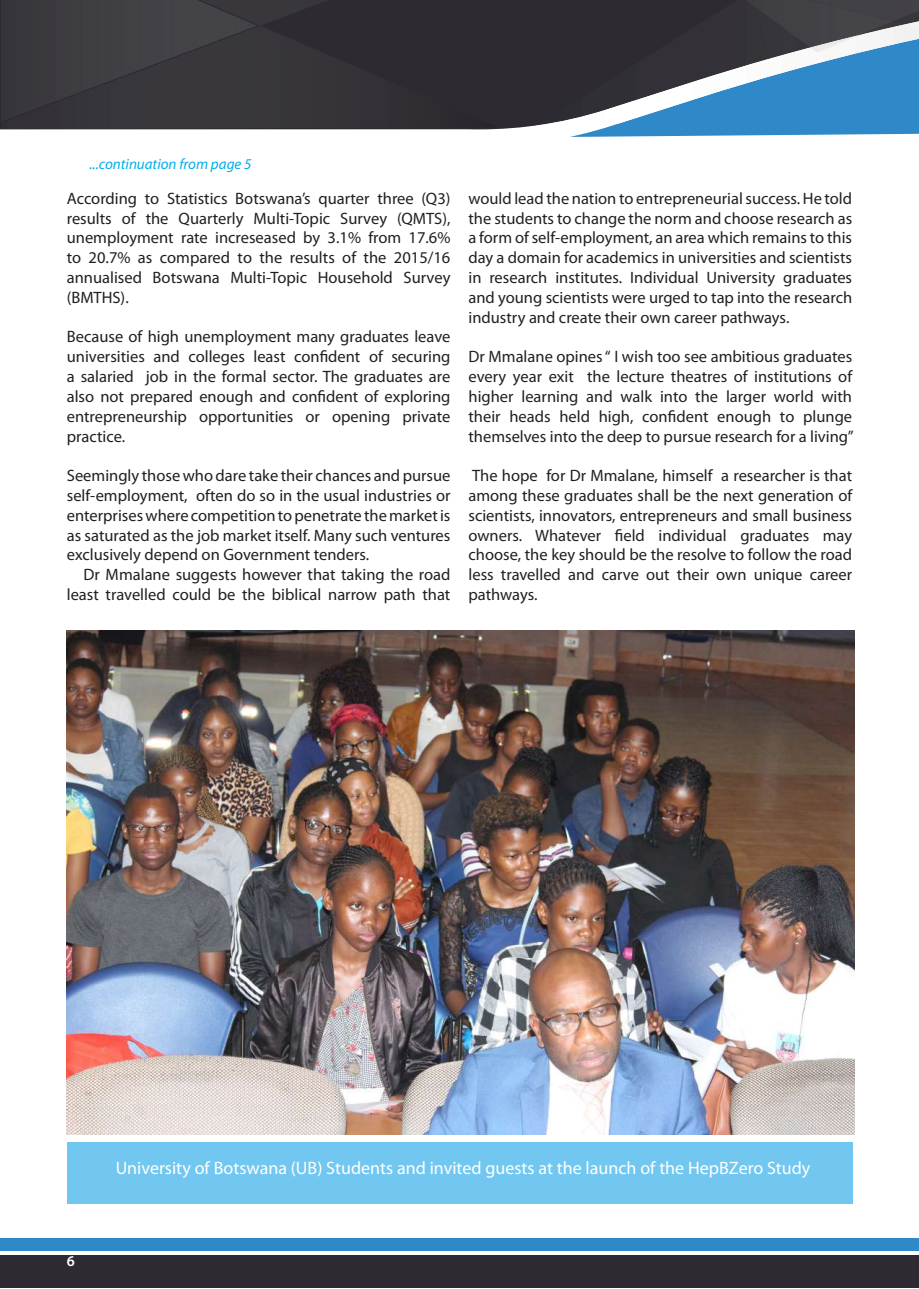
<style>
.page{position:relative;width:919px;height:1289px;background:#fff}
.page>*{position:absolute;margin:0;border:0;box-sizing:border-box;transform-origin:0 0}
.t1{font:18px "Myriad Pro";color:#fff}
.t2{font:16.5px/19.8px "Myriad Pro";color:#231f20;text-align:justify}
.t3{font:italic 15px "Myriad Pro";color:#00aeef}
.t4{font:600 15px "Myriad Pro";color:#fff}
</style>
<div class="page">
<svg style="left:1px;top:0;width:917px;height:137px"></svg>
<img style="left:1px;top:26px;width:496px;height:103px">
<img style="left:257px;top:0;width:71px;height:26px">
<img style="left:1px;top:0;width:256px;height:122px">
<div style="left:536px;top:0;width:217px;height:59px;background:#2d2b31"></div>
<img style="left:519px;top:59px;width:255px;height:77px">
<svg style="left:906px;top:21px;width:12px;height:3px"></svg>
<img style="left:745px;top:0;width:173px;height:21px">
<img style="left:753px;top:6px;width:153px;height:53px">
<img style="left:769px;top:24px;width:149px;height:51px">
<img style="left:752px;top:0;width:141px;height:48px">
<img style="left:809px;top:35px;width:51px;height:18px">
<div style="left:1px;top:1254px;width:917px;height:33px;background:#2d2b31"></div>
<div style="left:1px;top:1238px;width:917px;height:12px;background:#2f88c7"></div>
<div style="left:67px;top:1142px;width:785px;height:61px;background:#72c7f0"></div>
<img style="left:67px;top:630px;width:787px;height:504px">
<p class="t3" style="left:89px;top:155px;width:164px">...continuation from page 5</p>
<p class="t2" style="left:67px;top:188px;width:385px">According to Statistics Botswana’s quarter three (Q3) results of the Quarterly Multi-Topic Survey (QMTS), unemployment rate increseased by 3.1% from 17.6% to 20.7% as compared to the results of the 2015/16 annualised Botswana Multi-Topic Household Survey (BMTHS).</p>
<p class="t2" style="left:67px;top:327px;width:385px">Because of high unemployment many graduates leave universities and colleges least confident of securing a salaried job in the formal sector. The graduates are also not prepared enough and confident of exploring entrepreneurship opportunities or opening private practice.</p>
<p class="t2" style="left:67px;top:465px;width:385px">Seemingly those who dare take their chances and pursue self-employment, often do so in the usual industries or enterprises where competition to penetrate the market is as saturated as the job market itself. Many such ventures exclusively depend on Government tenders.</p>
<p class="t2" style="left:67px;top:564px;width:385px;text-align:right">Dr Mmalane suggests however that taking the road least travelled could be the biblical narrow path that</p>
<p class="t2" style="left:468px;top:188px;width:385px">would lead the nation to entrepreneurial success. He told the students to change the norm and choose research as a form of self-employment, an area which remains to this day a domain for academics in universities and scientists in research institutes. Individual University graduates and young scientists were urged to tap into the research industry and create their own career pathways.</p>
<p class="t2" style="left:468px;top:346px;width:386px">Dr Mmalane opines “ I wish too see ambitious graduates every year exit the lecture theatres of institutions of higher learning and walk into the larger world with their heads held high, confident enough to plunge themselves into the deep to pursue research for a living”</p>
<p class="t2" style="left:468px;top:465px;width:385px">The hope for Dr Mmalane, himself a researcher is that among these graduates shall be the next generation of scientists, innovators, entrepreneurs and small business owners. Whatever field individual graduates may choose, the key should be the resolve to follow the road less travelled and carve out their own unique career pathways.</p>
<p class="t4" style="left:67px;top:1251px;width:10px">6</p>
<p class="t1" style="left:116px;top:1156px;width:696px">University of Botswana (UB) Students and invited guests at the launch of the HepBZero Study</p>
</div>
